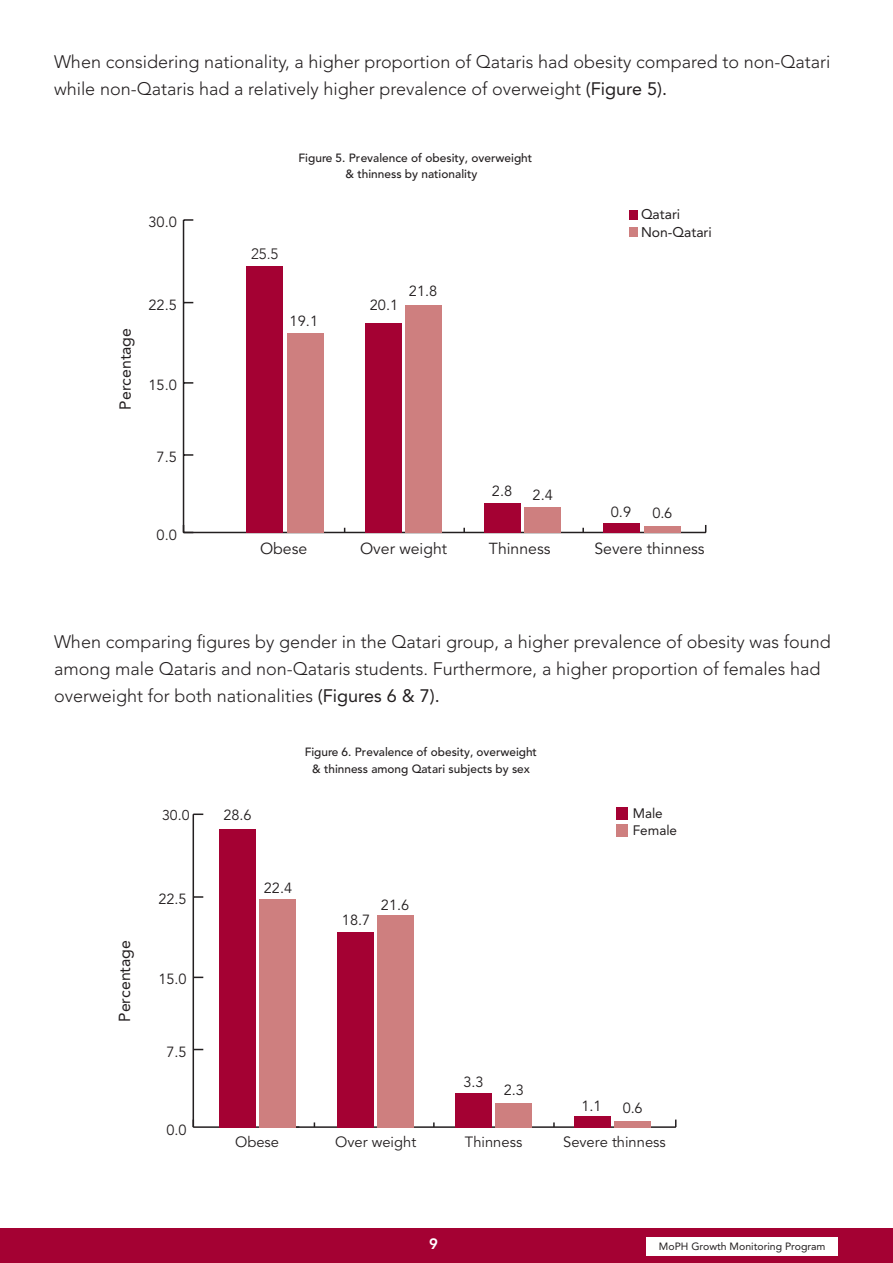
<style>
.page{position:relative;width:893px;height:1263px;background:#fff}
.page>*{position:absolute;margin:0;border:0;box-sizing:border-box;transform-origin:0 0}
.t1{font:300 18px/27px "Avenir LT Std";color:#231f20}
.t2{font:15.9px "Avenir LT Std";color:#231f20}
.t3{font:15.9px "Avenir LT Std";color:#231f20}
.t4{font:300 15px "Avenir";color:#231f20}
.t5{font:800 15px "Avenir LT Std";color:#fff}
.t6{font:14.85px "Avenir LT Std";color:#231f20}
.t7{font:14.7px "Avenir LT Std";color:#231f20}
.t8{font:14.1px "Avenir LT Std";color:#231f20}
.t9{font:13.95px "Avenir LT Std";color:#231f20}
.t10{font:13.65px "Avenir LT Std";color:#231f20}
.t11{font:500 11.85px/16.2px "Avenir LT Std";color:#231f20}
.t12{font:10.5px "Avenir LT Std";color:#231f20}
.s1{font-weight:400}
</style>
<div class="page">
<div style="left:0;top:1228px;width:893px;height:35px;background:#a40133"></div>
<div style="left:646px;top:1238px;width:192px;height:18px;background:#fff"></div>
<hr style="left:184px;top:532px;width:522px;height:1px;background:#231f20">
<hr style="left:183px;top:220px;width:1px;height:312px;background:#231f20">
<svg style="left:183px;top:525px;width:10px;height:8px"></svg>
<svg style="left:184px;top:454px;width:9px;height:2px"></svg>
<svg style="left:184px;top:382px;width:9px;height:2px"></svg>
<svg style="left:184px;top:219px;width:9px;height:2px"></svg>
<div style="left:644px;top:526px;width:36px;height:7px;background:#ce7f7f"></div>
<div style="left:604px;top:523px;width:36px;height:10px;background:#a40133"></div>
<div style="left:525px;top:508px;width:36px;height:25px;background:#ce7f7f"></div>
<div style="left:484px;top:503px;width:37px;height:30px;background:#a40133"></div>
<div style="left:406px;top:305px;width:36px;height:228px;background:#ce7f7f"></div>
<div style="left:365px;top:323px;width:36px;height:210px;background:#a40133"></div>
<div style="left:287px;top:333px;width:36px;height:200px;background:#ce7f7f"></div>
<div style="left:247px;top:267px;width:36px;height:266px;background:#a40133"></div>
<div style="left:629px;top:227px;width:8px;height:10px;background:#ce7f7f"></div>
<div style="left:629px;top:210px;width:8px;height:9px;background:#a40133"></div>
<div style="left:616px;top:824px;width:12px;height:12px;background:#ce7f7f"></div>
<div style="left:616px;top:807px;width:12px;height:12px;background:#a40133"></div>
<hr style="left:275px;top:1126px;width:401px;height:2px;background:#231f20">
<hr style="left:193px;top:814px;width:1px;height:313px;background:#231f20">
<hr style="left:193px;top:1126px;width:106px;height:2px;background:#231f20">
<svg style="left:194px;top:896px;width:9px;height:2px"></svg>
<svg style="left:193px;top:813px;width:10px;height:2px"></svg>
<div style="left:614px;top:1121px;width:37px;height:6px;background:#ce7f7f"></div>
<div style="left:574px;top:1116px;width:36px;height:11px;background:#a40133"></div>
<div style="left:496px;top:1103px;width:36px;height:24px;background:#ce7f7f"></div>
<div style="left:456px;top:1093px;width:36px;height:34px;background:#a40133"></div>
<div style="left:378px;top:915px;width:36px;height:212px;background:#ce7f7f"></div>
<div style="left:337px;top:932px;width:37px;height:195px;background:#a40133"></div>
<div style="left:260px;top:899px;width:36px;height:228px;background:#ce7f7f"></div>
<div style="left:220px;top:829px;width:36px;height:298px;background:#a40133"></div>
<p class="t1" style="left:54px;top:48px;width:778px">When considering nationality, a higher proportion of Qataris had obesity compared to non-Qatari while non-Qataris had a relatively higher prevalence of overweight <span class="s1">(Figure 5).</span></p>
<p class="t7" style="left:148px;top:213px;width:30px">30.0</p>
<p class="t3" style="left:116px;top:410px;width:83px;rotate:-90deg">Percentage</p>
<p class="t7" style="left:148px;top:296px;width:30px">22.5</p>
<p class="t7" style="left:148px;top:376px;width:30px">15.0</p>
<p class="t7" style="left:157px;top:449px;width:22px">7.5</p>
<p class="t7" style="left:157px;top:526px;width:22px">0.0</p>
<p class="t11" style="left:345px;top:150px;width:188px;text-indent:-47px">Figure 5. Prevalence of obesity, overweight &amp; thinness by nationality</p>
<p class="t4" style="left:251px;top:245px;width:29px">25.5</p>
<p class="t7" style="left:290px;top:312px;width:30px">19.1</p>
<p class="t7" style="left:370px;top:297px;width:30px">20.1</p>
<p class="t7" style="left:409px;top:282px;width:30px">21.8</p>
<p class="t9" style="left:641px;top:206px;width:41px">Qatari</p>
<p class="t9" style="left:641px;top:224px;width:72px">Non-Qatari</p>
<p class="t2" style="left:260px;top:540px;width:49px">Obese</p>
<p class="t2" style="left:360px;top:540px;width:89px">Over weight</p>
<p class="t7" style="left:492px;top:483px;width:22px">2.8</p>
<p class="t7" style="left:532px;top:487px;width:22px">2.4</p>
<p class="t2" style="left:489px;top:540px;width:63px">Thinness</p>
<p class="t7" style="left:611px;top:503px;width:22px">0.9</p>
<p class="t7" style="left:652px;top:505px;width:21px">0.6</p>
<p class="t2" style="left:594px;top:540px;width:112px">Severe thinness</p>
<p class="t1" style="left:54px;top:628px;width:778px">When comparing figures by gender in the Qatari group, a higher prevalence of obesity was found among male Qataris and non-Qataris students. Furthermore, a higher proportion of females had overweight for both nationalities <span class="s1">(Figures 6 &amp; 7).</span></p>
<p class="t8" style="left:162px;top:807px;width:29px">30.0</p>
<p class="t3" style="left:116px;top:1022px;width:83px;rotate:-90deg">Percentage</p>
<p class="t7" style="left:158px;top:890px;width:30px">22.5</p>
<p class="t7" style="left:158px;top:971px;width:30px">15.0</p>
<p class="t7" style="left:167px;top:1043px;width:22px">7.5</p>
<p class="t7" style="left:167px;top:1121px;width:22px">0.0</p>
<p class="t7" style="left:223px;top:806px;width:30px">28.6</p>
<p class="t11" style="left:305px;top:744px;width:234px;text-align:center">Figure 6. Prevalence of obesity, overweight &amp; thinness among Qatari subjects by sex</p>
<p class="t7" style="left:264px;top:879px;width:30px">22.4</p>
<p class="t7" style="left:342px;top:911px;width:30px">18.7</p>
<p class="t7" style="left:381px;top:896px;width:30px">21.6</p>
<p class="t10" style="left:633px;top:805px;width:32px">Male</p>
<p class="t10" style="left:633px;top:822px;width:46px">Female</p>
<p class="t6" style="left:235px;top:1133px;width:45px">Obese</p>
<p class="t6" style="left:335px;top:1133px;width:83px">Over weight</p>
<p class="t7" style="left:463px;top:1074px;width:22px">3.3</p>
<p class="t7" style="left:504px;top:1081px;width:22px">2.3</p>
<p class="t6" style="left:465px;top:1133px;width:59px">Thinness</p>
<p class="t7" style="left:581px;top:1098px;width:22px">1.1</p>
<p class="t7" style="left:623px;top:1099px;width:21px">0.6</p>
<p class="t6" style="left:563px;top:1133px;width:104px">Severe thinness</p>
<p class="t5" style="left:429px;top:1235px;width:10px">9</p>
<p class="t12" style="left:659px;top:1240px;width:168px">MoPH Growth Monitoring Program</p>
</div>
